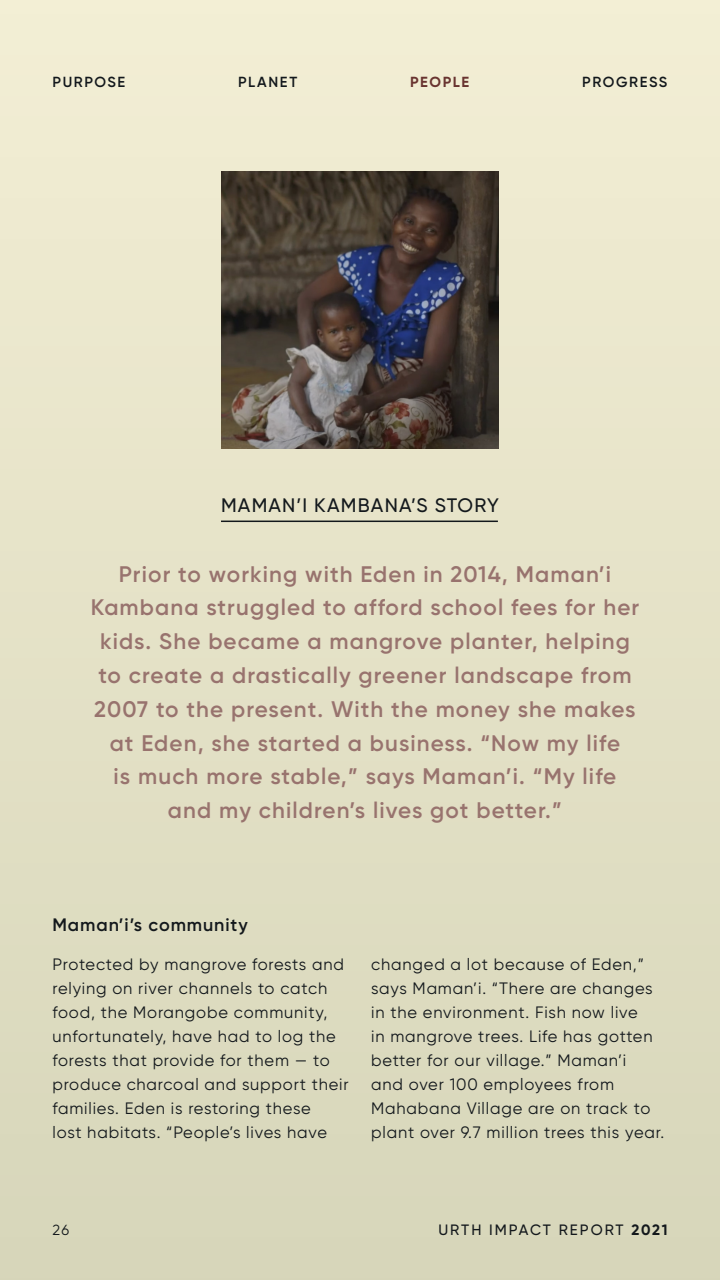
<style>
.page{position:relative;width:720px;height:1280px;background:#fff}
.page>*{position:absolute;margin:0;border:0;box-sizing:border-box;transform-origin:0 0}
.t1{font:600 22.5px/33.8px "Gilroy";letter-spacing:.05em;color:#98736e;text-align:center}
.t2{font:500 19.5px "Gilroy";letter-spacing:.06em;color:#13181c}
.t3{font:600 18px "Gilroy";letter-spacing:.05em;color:#13181c}
.t4{font:16.5px/24px "Gilroy";letter-spacing:.05em;color:#13181c}
.t5{font:500 15px "Gilroy";letter-spacing:.135em;color:#13181c}
.t6{font:600 14.62px "Gilroy";letter-spacing:.11em;color:#13181c}
.t7{font:700 14.62px "Gilroy";letter-spacing:.11em;color:#693430}
.t8{font:14.62px "Gilroy";color:#13181c}
.s1{font-weight:700}
</style>
<div class="page">
<div style="left:0;top:0;width:720px;height:1280px;background:linear-gradient(to bottom,#f2eed4,#d6d6ba)"></div>
<hr style="left:221px;top:520px;width:277px;height:2px;background:#13181c">
<img style="left:222px;top:171px;width:276px;height:277px">
<p class="t6" style="left:53px;top:73px;width:74px">PURPOSE</p>
<p class="t6" style="left:238px;top:73px;width:61px">PLANET</p>
<p class="t7" style="left:410px;top:72px;width:61px">PEOPLE</p>
<p class="t6" style="left:582px;top:73px;width:87px">PROGRESS</p>
<p class="t2" style="left:221px;top:493px;width:279px">MAMAN’I KAMBANA’S STORY</p>
<p class="t1" style="left:91px;top:557px;width:550px">Prior to working with Eden in 2014, Maman’i Kambana struggled to afford school fees for her kids. She became a mangrove planter, helping to create a drastically greener landscape from 2007 to the present. With the money she makes at Eden, she started a business. “Now my life<br>is much more stable,” says Maman’i. “My life and my children’s lives got better.”</p>
<p class="t3" style="left:52px;top:913px;width:197px">Maman’i’s community</p>
<p class="t4" style="left:52px;top:952px;width:298px">Protected by mangrove forests and relying on river channels to catch food, the Morangobe community, unfortunately, have had to log the forests that provide for them — to produce charcoal and support their families. Eden is restoring these<br>lost habitats. “People’s lives have</p>
<p class="t4" style="left:371px;top:952px;width:295px">changed a lot because of Eden,” says Maman’i. “There are changes in the environment. Fish now live<br>in mangrove trees. Life has gotten better for our village.” Maman’i<br>and over 100 employees from<br>Mahabana Village are on track to plant over 9.7 million trees this year.</p>
<p class="t8" style="left:52px;top:1221px;width:18px">26</p>
<p class="t5" style="left:438px;top:1220px;width:231px">URTH IMPACT REPORT <span class="s1">2021</span></p>
</div>
